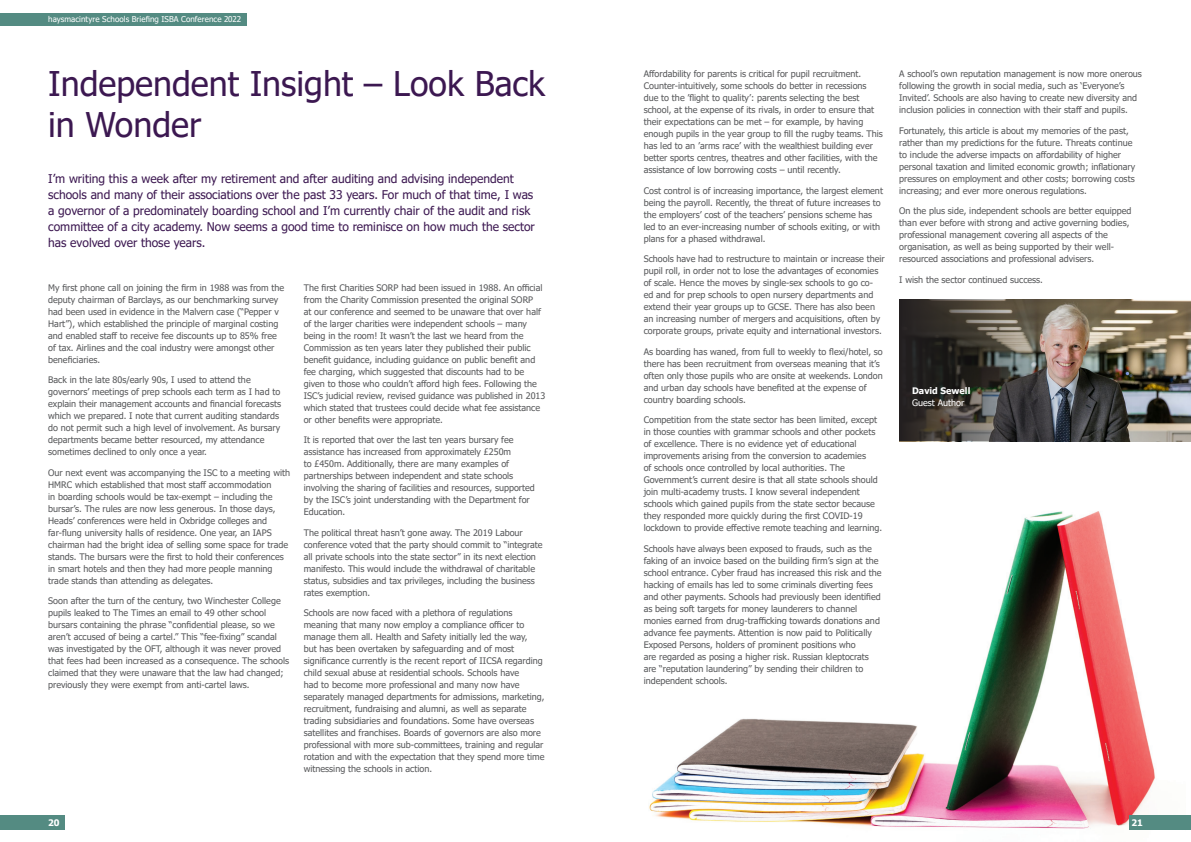
<style>
.page{position:relative;width:1191px;height:842px;background:#fff}
.page>*{position:absolute;margin:0;border:0;box-sizing:border-box;transform-origin:0 0}
.t1{font:34px/40.8px "Tahoma";color:#3c1851}
.Intro_text{font:12px/16px "Tahoma";color:#3c1851}
.Body_copy{font:9px/12px "Tahoma";color:#57585a}
.Body_copy-2{font:700 9px "Tahoma";color:#fff}
.Body_copy-3{font:9px "Tahoma";color:#fff}
.t2{font:8px "Tahoma";letter-spacing:.005em;color:#fff}
</style>
<div class="page">
<img style="left:649px;top:511px;width:536px;height:319px">
<img style="left:1157px;top:300px;width:34px;height:141px">
<img style="left:899px;top:300px;width:258px;height:141px">
<div style="left:1131px;top:815px;width:60px;height:14px;background:#548b82"></div>
<div style="left:1129px;top:815px;width:13px;height:14px;background:#548b82"></div>
<div style="left:0;top:815px;width:60px;height:14px;background:#548b82"></div>
<div style="left:48px;top:815px;width:16px;height:14px;background:#548b82"></div>
<div style="left:0;top:13px;width:247px;height:13px;background:#548b82"></div>
<p class="t2" style="left:48px;top:14px;width:194px">haysmacintyre Schools Briefing ISBA Conference 2022</p>
<p class="t1" style="left:48px;top:65px;width:498px">Independent Insight – Look Back in Wonder</p>
<p class="Intro_text" style="left:48px;top:171px;width:488px">I’m writing this a week after my retirement and after auditing and advising independent schools and many of their associations over the past 33 years. For much of that time, I was a governor of a predominately boarding school and I’m currently chair of the audit and risk committee of a city academy. Now seems a good time to reminisce on how much the sector has evolved over those years.</p>
<p class="Body_copy" style="left:48px;top:282px;width:238px">My first phone call on joining the firm in 1988 was from the deputy chairman of Barclays, as our benchmarking survey had been used in evidence in the Malvern case (“Pepper v Hart”), which established the principle of marginal costing and enabled staff to receive fee discounts up to 85% free of tax. Airlines and the coal industry were amongst other beneficiaries.</p>
<p class="Body_copy" style="left:48px;top:374px;width:234px">Back in the late 80s/early 90s, I used to attend the governors’ meetings of prep schools each term as I had to explain their management accounts and financial forecasts which we prepared. I note that current auditing standards do not permit such a high level of involvement. As bursary departments became better resourced, my attendance sometimes declined to only once a year.</p>
<p class="Body_copy" style="left:48px;top:467px;width:243px">Our next event was accompanying the ISC to a meeting with HMRC which established that most staff accommodation<br>in boarding schools would be tax-exempt – including the bursar’s. The rules are now less generous. In those days, Heads’ conferences were held in Oxbridge colleges and far-flung university halls of residence. One year, an IAPS chairman had the bright idea of selling some space for trade stands. The bursars were the first to hold their conferences in smart hotels and then they had more people manning trade stands than attending as delegates.</p>
<p class="Body_copy" style="left:48px;top:595px;width:242px">Soon after the turn of the century, two Winchester College pupils leaked to The Times an email to 49 other school bursars containing the phrase “confidential please, so we aren’t accused of being a cartel.” This “fee-fixing” scandal was investigated by the OFT, although it was never proved that fees had been increased as a consequence. The schools claimed that they were unaware that the law had changed; previously they were exempt from anti-cartel laws.</p>
<p class="Body_copy" style="left:304px;top:282px;width:243px">The first Charities SORP had been issued in 1988. An official from the Charity Commission presented the original SORP<br>at our conference and seemed to be unaware that over half of the larger charities were independent schools – many being in the room! It wasn’t the last we heard from the Commission as ten years later they published their public benefit guidance, including guidance on public benefit and fee charging, which suggested that discounts had to be given to those who couldn’t afford high fees. Following the ISC’s judicial review, revised guidance was published in 2013 which stated that trustees could decide what fee assistance or other benefits were appropriate.</p>
<p class="Body_copy" style="left:304px;top:434px;width:233px">It is reported that over the last ten years bursary fee assistance has increased from approximately £250m<br>to £450m. Additionally, there are many examples of partnerships between independent and state schools involving the sharing of facilities and resources, supported by the ISC’s joint understanding with the Department for Education.</p>
<p class="Body_copy" style="left:304px;top:527px;width:240px">The political threat hasn’t gone away. The 2019 Labour conference voted that the party should commit to “integrate all private schools into the state sector” in its next election manifesto. This would include the withdrawal of charitable status, subsidies and tax privileges, including the business rates exemption.</p>
<p class="Body_copy" style="left:304px;top:607px;width:242px">Schools are now faced with a plethora of regulations meaning that many now employ a compliance officer to manage them all. Health and Safety initially led the way,<br>but has been overtaken by safeguarding and of most significance currently is the recent report of IICSA regarding child sexual abuse at residential schools. Schools have<br>had to become more professional and many now have separately managed departments for admissions, marketing, recruitment, fundraising and alumni, as well as separate trading subsidiaries and foundations. Some have overseas satellites and franchises. Boards of governors are also more professional with more sub-committees, training and regular rotation and with the expectation that they spend more time witnessing the schools in action.</p>
<p class="Body_copy" style="left:643px;top:68px;width:241px">Affordability for parents is critical for pupil recruitment.<br>Counter-intuitively, some schools do better in recessions due to the ’flight to quality’: parents selecting the best school, at the expense of its rivals, in order to ensure that their expectations can be met – for example, by having enough pupils in the year group to fill the rugby teams. This has led to an ’arms race’ with the wealthiest building ever better sports centres, theatres and other facilities, with the assistance of low borrowing costs – until recently.</p>
<p class="Body_copy" style="left:643px;top:185px;width:241px">Cost control is of increasing importance, the largest element being the payroll. Recently, the threat of future increases to the employers’ cost of the teachers’ pensions scheme has led to an ever-increasing number of schools exiting, or with plans for a phased withdrawal.</p>
<p class="Body_copy" style="left:643px;top:253px;width:243px">Schools have had to restructure to maintain or increase their pupil roll, in order not to lose the advantages of economies of scale. Hence the moves by single-sex schools to go co&shy;ed and for prep schools to open nursery departments and extend their year groups up to GCSE. There has also been an increasing number of mergers and acquisitions, often by corporate groups, private equity and international investors.</p>
<p class="Body_copy" style="left:643px;top:346px;width:241px">As boarding has waned, from full to weekly to flexi/hotel, so there has been recruitment from overseas meaning that it’s often only those pupils who are onsite at weekends. London and urban day schools have benefited at the expense of country boarding schools.</p>
<p class="Body_copy" style="left:643px;top:414px;width:240px">Competition from the state sector has been limited, except in those counties with grammar schools and other pockets of excellence. There is no evidence yet of educational improvements arising from the conversion to academies<br>of schools once controlled by local authorities. The Government’s current desire is that all state schools should join multi-academy trusts. I know several independent schools which gained pupils from the state sector because they responded more quickly during the first COVID-19 lockdown to provide effective remote teaching and learning.</p>
<p class="Body_copy" style="left:643px;top:543px;width:239px">Schools have always been exposed to frauds, such as the faking of an invoice based on the building firm’s sign at the school entrance. Cyber fraud has increased this risk and the hacking of emails has led to some criminals diverting fees and other payments. Schools had previously been identified as being soft targets for money launderers to channel monies earned from drug-trafficking towards donations and advance fee payments. Attention is now paid to Politically Exposed Persons, holders of prominent positions who<br>are regarded as posing a higher risk. Russian kleptocrats are “reputation laundering” by sending their children to independent schools.</p>
<p class="Body_copy" style="left:899px;top:68px;width:244px">A school’s own reputation management is now more onerous following the growth in social media, such as ‘Everyone’s Invited’. Schools are also having to create new diversity and inclusion policies in connection with their staff and pupils.</p>
<p class="Body_copy" style="left:899px;top:125px;width:238px">Fortunately, this article is about my memories of the past, rather than my predictions for the future. Threats continue to include the adverse impacts on affordability of higher personal taxation and limited economic growth; inflationary pressures on employment and other costs; borrowing costs increasing; and ever more onerous regulations.</p>
<p class="Body_copy" style="left:899px;top:205px;width:234px">On the plus side, independent schools are better equipped than ever before with strong and active governing bodies, professional management covering all aspects of the organisation, as well as being supported by their well&shy;resourced associations and professional advisers.</p>
<p class="Body_copy" style="left:899px;top:274px;width:145px">I wish the sector continued success.</p>
<p class="Body_copy-2" style="left:912px;top:385px;width:60px">David Sewell</p>
<p class="Body_copy-3" style="left:912px;top:397px;width:54px">Guest Author</p>
<p class="Body_copy-2" style="left:48px;top:816px;width:13px">20</p>
<p class="Body_copy-2" style="left:1131px;top:816px;width:13px">21</p>
</div>
